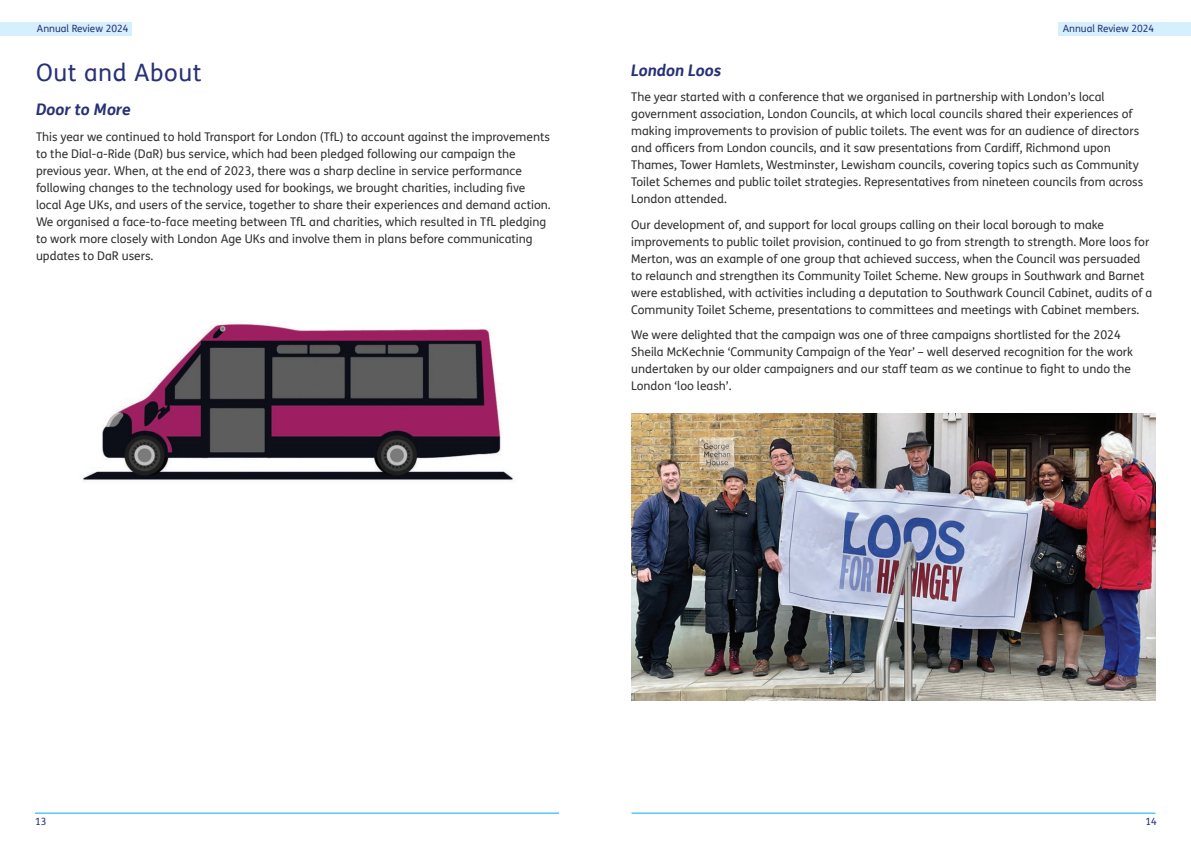
<style>
.page{position:relative;width:1191px;height:842px;background:#fff}
.page>*{position:absolute;margin:0;border:0;box-sizing:border-box;transform-origin:0 0}
.t1{font:24px "FS Me";letter-spacing:.025em;color:#273276}
.t2{font:italic 700 16px "FS Me";color:#273276}
.t3{font:12px/17px "FS Me";color:#312f30}
.t4{font:10px "FS Me";color:#273276}
</style>
<div class="page">
<div style="left:1059px;top:22px;width:132px;height:14px;background:#d5effc"></div>
<div style="left:0;top:22px;width:132px;height:14px;background:#d5effc"></div>
<hr style="left:631px;top:813px;width:524px;height:1px;background:#00aeef">
<hr style="left:35px;top:813px;width:524px;height:1px;background:#00aeef">
<img style="left:83px;top:321px;width:431px;height:162px">
<img style="left:631px;top:413px;width:524px;height:287px">
<p class="t4" style="left:37px;top:22px;width:93px">Annual Review 2024</p>
<p class="t4" style="left:1062px;top:22px;width:93px">Annual Review 2024</p>
<h1 class="t1" style="left:36px;top:56px;width:167px">Out and About</h1>
<h2 class="t2" style="left:36px;top:97px;width:96px">Door to More</h2>
<p class="t3" style="left:36px;top:128px;width:516px">This year we continued to hold Transport for London (TfL) to account against the improvements to the Dial-a-Ride (DaR) bus service, which had been pledged following our campaign the previous year. When, at the end of 2023, there was a sharp decline in service performance following changes to the technology used for bookings, we brought charities, including five local Age UKs, and users of the service, together to share their experiences and demand action.<br>We organised a face-to-face meeting between TfL and charities, which resulted in TfL pledging to work more closely with London Age UKs and involve them in plans before communicating updates to DaR users.</p>
<h2 class="t2" style="left:631px;top:58px;width:91px">London Loos</h2>
<p class="t3" style="left:631px;top:88px;width:513px">The year started with a conference that we organised in partnership with London’s local government association, London Councils, at which local councils shared their experiences of making improvements to provision of public toilets. The event was for an audience of directors and officers from London councils, and it saw presentations from Cardiff, Richmond upon Thames, Tower Hamlets, Westminster, Lewisham councils, covering topics such as Community Toilet Schemes and public toilet strategies. Representatives from nineteen councils from across London attended.</p>
<p class="t3" style="left:631px;top:216px;width:522px">Our development of, and support for local groups calling on their local borough to make improvements to public toilet provision, continued to go from strength to strength. More loos for Merton, was an example of one group that achieved success, when the Council was persuaded to relaunch and strengthen its Community Toilet Scheme. New groups in Southwark and Barnet were established, with activities including a deputation to Southwark Council Cabinet, audits of a Community Toilet Scheme, presentations to committees and meetings with Cabinet members.</p>
<p class="t3" style="left:631px;top:326px;width:503px">We were delighted that the campaign was one of three campaigns shortlisted for the 2024<br>Sheila McKechnie ‘Community Campaign of the Year’ – well deserved recognition for the work undertaken by our older campaigners and our staff team as we continue to fight to undo the London ‘loo leash’.</p>
<p class="t4" style="left:35px;top:814px;width:13px">13</p>
<p class="t4" style="left:1145px;top:814px;width:13px">14</p>
</div>
